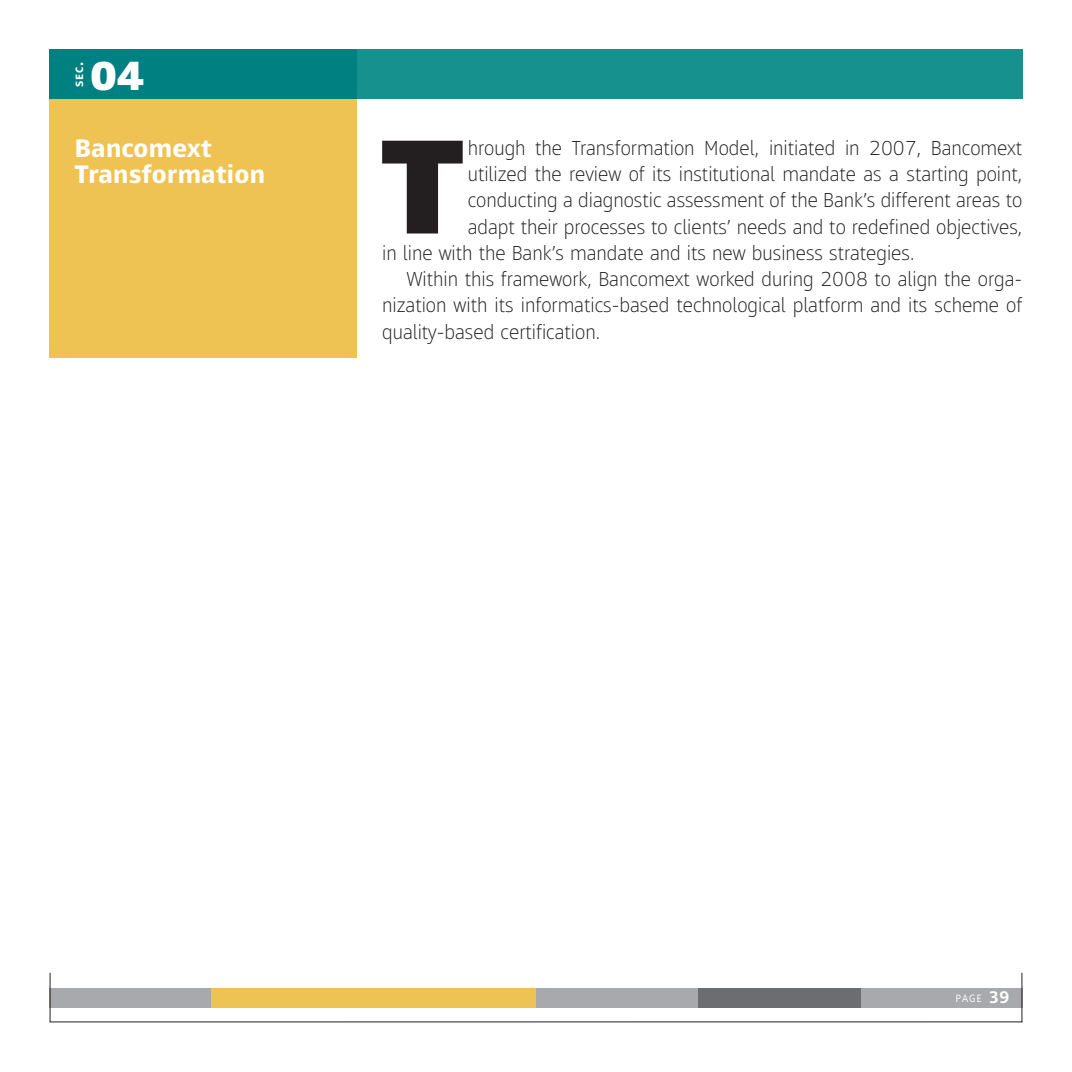
<style>
.page{position:relative;width:1072px;height:1072px;background:#fff}
.page>*{position:absolute;margin:0;border:0;box-sizing:border-box;transform-origin:0 0}
.t1{font:900 139.12px "Mayberry Pro";color:#231f20}
.t2{font:900 42px "Mayberry Pro";color:#fff}
.t3{font:700 26.25px/26.2px "Mayberry Pro";color:#fff}
.t4{font:300 21px "Mayberry Pro";color:#231f20}
.t5{font:700 15.75px "Mayberry Pro";color:#fff}
.t6{font:11.03px "Mayberry Pro";color:#fff}
.t7{font:700 11.03px "Mayberry Pro";color:#fff}
.s1{font-weight:600;font-size:17.5px}
</style>
<div class="page">
<div style="left:50px;top:987px;width:162px;height:20px;background:#a8a9ad"></div>
<div style="left:536px;top:987px;width:162px;height:20px;background:#a8a9ad"></div>
<div style="left:860px;top:987px;width:162px;height:20px;background:#a8a9ad"></div>
<div style="left:698px;top:987px;width:162px;height:20px;background:#6c6d70"></div>
<div style="left:212px;top:987px;width:324px;height:20px;background:#efc353"></div>
<div style="left:50px;top:50px;width:972px;height:49px;background:#16918e"></div>
<div style="left:50px;top:98px;width:307px;height:259px;background:#efc353"></div>
<div style="left:50px;top:50px;width:307px;height:49px;background:#008080"></div>
<p class="t7" style="left:72px;top:87px;width:22px;rotate:-90deg">sec</p>
<h2 class="t2" style="left:90px;top:51px;width:55px">04</h2>
<p class="t5" style="left:67px;top:66px;width:6px;rotate:-90deg">.</p>
<p class="t3" style="left:74px;top:134px;width:192px">Bancomext<br>Transformation</p>
<h1 class="t1" style="left:380px;top:103px;width:86px">T</h1>
<p class="t4" style="left:467px;top:135px;width:556px">hrough the Transformation Model, initiated in 2007, Bancomext</p>
<p class="t4" style="left:467px;top:161px;width:556px">utilized the review of its institutional mandate as a starting point,</p>
<p class="t4" style="left:467px;top:187px;width:556px">conducting a diagnostic assessment of the Bank’s different areas to</p>
<p class="t4" style="left:467px;top:214px;width:556px">adapt their processes to clients’ needs and to redefined objectives,</p>
<p class="t4" style="left:382px;top:240px;width:533px">in line with the Bank’s mandate and its new business strategies.</p>
<p class="t4" style="left:407px;top:266px;width:617px">Within this framework, Bancomext worked during 2008 to align the orga-</p>
<p class="t4" style="left:382px;top:292px;width:641px">nization with its informatics-based technological platform and its scheme of</p>
<p class="t4" style="left:382px;top:319px;width:219px">quality-based certification.</p>
<p class="t6" style="left:955px;top:990px;width:56px">page <span class="s1">39</span></p>
</div>
